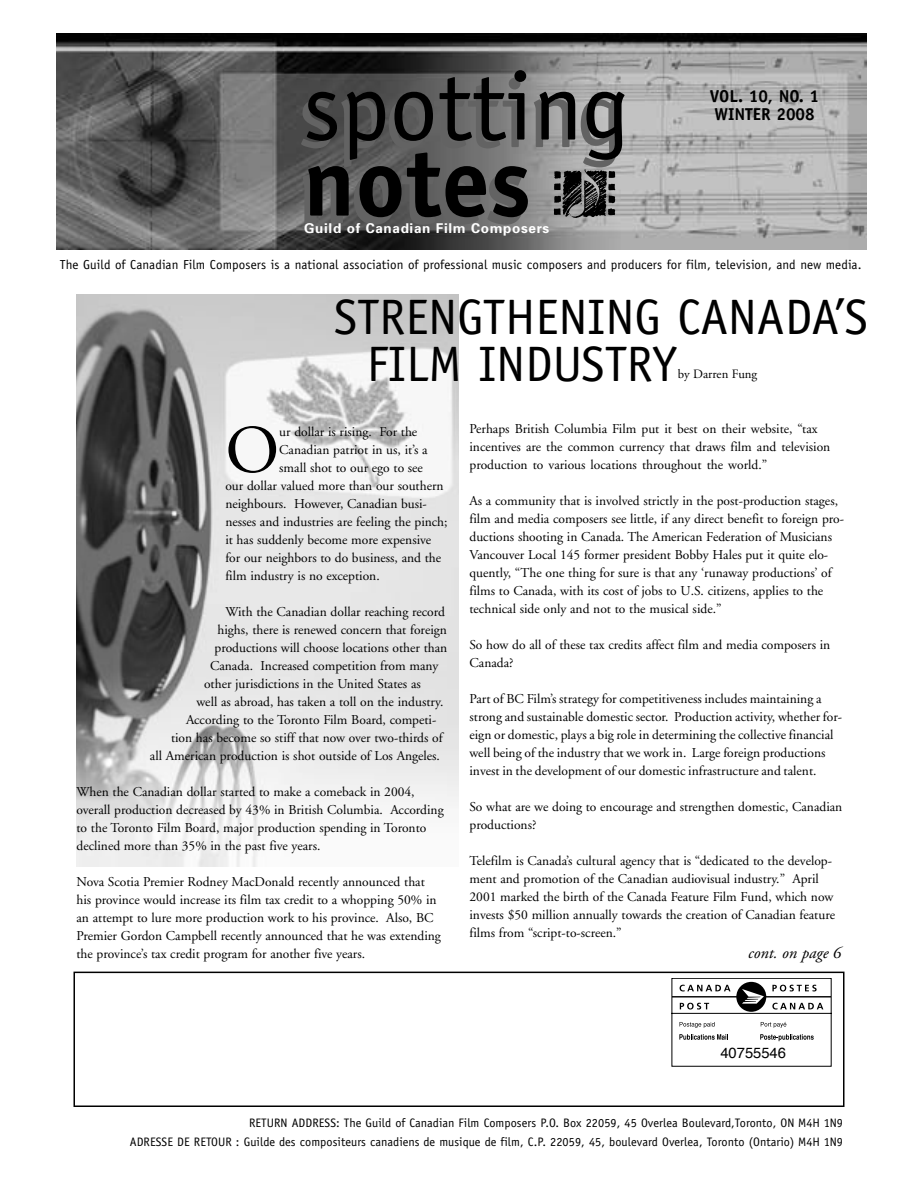
<style>
.page{position:relative;width:918px;height:1188px;background:#fff}
.page>*{position:absolute;margin:0;border:0;box-sizing:border-box;transform-origin:0 0}
.t1{font:96.9px "Officina Sans";color:#000}
.t2{font:700 96.9px "Officina Sans";color:#000}
.t3{font:67.8px "Adobe Garamond";color:#000}
.t4{font:49.95px/46.5px "Officina Sans";color:#000}
.t5{font:700 17.25px/18px "Officina Sans";color:#000}
.t6{font:italic 16.5px "Adobe Garamond";color:#000}
.t7{font:14.7px "Helvetica";color:#000}
.t8{font:13.5px/18px "Adobe Garamond";color:#000}
.t9{font:700 13.5px "Univers";letter-spacing:.05em;color:#fff}
.t10{font:13.05px "Officina Sans";letter-spacing:.01em;color:#000}
.t11{font:12.75px "Adobe Garamond";color:#000}
.t12{font:12.3px/19.2px "Officina Sans";letter-spacing:.005em;color:#000;text-align:right}
</style>
<div class="page">
<img style="left:76px;top:294px;width:383px;height:573px">
<div style="left:73px;top:972px;width:772px;height:135px;border:2px solid #000"></div>
<img style="left:56px;top:34px;width:810px;height:215px">
<svg style="left:554px;top:169px;width:61px;height:49px;background:#4b4b4b"></svg>
<div style="left:669px;top:977px;width:163px;height:91px;background:linear-gradient(to bottom,#636363,#656565)"></div>
<svg style="left:672px;top:978px;width:159px;height:89px"></svg>
<h1 class="t1" style="left:303px;top:50px;width:328px">spotting</h1>
<h1 class="t2" style="left:303px;top:122px;width:229px">notes</h1>
<p class="t9" style="left:304px;top:220px;width:247px">Guild of Canadian Film Composers</p>
<p class="t5" style="left:710px;top:87px;width:111px">VOL. 10, NO. 1<br>WINTER 2008</p>
<p class="t10" style="left:60px;top:257px;width:803px">The Guild of Canadian Film Composers is a national association of professional music composers and producers for film, television, and new media.</p>
<h3 class="t4" style="left:367px;top:294px;width:503px;text-indent:-33px">STRENGTHENING CANADA’S<br>FILM INDUSTRY</h3>
<p class="t11" style="left:678px;top:367px;width:81px">by Darren Fung</p>
<h2 class="t3" style="left:225px;top:414px;width:55px">O</h2>
<p class="t8" style="left:279px;top:423px;width:140px">ur dollar is rising. For the</p>
<p class="t8" style="left:279px;top:441px;width:150px">Canadian patriot in us, it’s a</p>
<p class="t8" style="left:279px;top:459px;width:145px">small shot to our ego to see</p>
<p class="t8" style="left:225px;top:477px;width:220px">our dollar valued more than our southern</p>
<p class="t8" style="left:225px;top:495px;width:203px">neighbours. However, Canadian busi-</p>
<p class="t8" style="left:225px;top:513px;width:224px">nesses and industries are feeling the pinch;</p>
<p class="t8" style="left:225px;top:531px;width:207px">it has suddenly become more expensive</p>
<p class="t8" style="left:225px;top:549px;width:217px">for our neighbors to do business, and the</p>
<p class="t8" style="left:225px;top:567px;width:156px">film industry is no exception.</p>
<p class="t8" style="left:225px;top:603px;width:221px">With the Canadian dollar reaching record</p>
<p class="t8" style="left:217px;top:621px;width:231px">highs, there is renewed concern that foreign</p>
<p class="t8" style="left:214px;top:639px;width:234px">productions will choose locations other than</p>
<p class="t8" style="left:210px;top:657px;width:230px">Canada. Increased competition from many</p>
<p class="t8" style="left:204px;top:675px;width:218px">other jurisdictions in the United States as</p>
<p class="t8" style="left:197px;top:693px;width:248px">well as abroad, has taken a toll on the industry.</p>
<p class="t8" style="left:186px;top:711px;width:252px">According to the Toronto Film Board, competi-</p>
<p class="t8" style="left:171px;top:729px;width:273px">tion has become so stiff that now over two-thirds of</p>
<p class="t8" style="left:150px;top:747px;width:292px">all American production is shot outside of Los Angeles.</p>
<p class="t8" style="left:77px;top:783px;width:369px">When the Canadian dollar started to make a comeback in 2004, overall production decreased by 43% in British Columbia. According to the Toronto Film Board, major production spending in Toronto declined more than 35% in the past five years.</p>
<p class="t8" style="left:77px;top:873px;width:366px">Nova Scotia Premier Rodney MacDonald recently announced that his province would increase its film tax credit to a whopping 50% in an attempt to lure more production work to his province. Also, BC Premier Gordon Campbell recently announced that he was extending the province’s tax credit program for another five years.</p>
<p class="t8" style="left:470px;top:420px;width:362px">Perhaps British Columbia Film put it best on their website, “tax incentives are the common currency that draws film and television production to various locations throughout the world.”</p>
<p class="t8" style="left:469px;top:492px;width:376px">As a community that is involved strictly in the post-production stages, film and media composers see little, if any direct benefit to foreign pro&shy;ductions shooting in Canada. The American Federation of Musicians Vancouver Local 145 former president Bobby Hales put it quite elo&shy;quently, “The one thing for sure is that any ‘runaway productions’ of films to Canada, with its cost of jobs to U.S. citizens, applies to the technical side only and not to the musical side.”</p>
<p class="t8" style="left:470px;top:636px;width:362px">So how do all of these tax credits affect film and media composers in<br>Canada?</p>
<p class="t8" style="left:469px;top:690px;width:374px">Part of BC Film’s strategy for competitiveness includes maintaining a strong and sustainable domestic sector. Production activity, whether for&shy;eign or domestic, plays a big role in determining the collective financial well being of the industry that we work in. Large foreign productions invest in the development of our domestic infrastructure and talent.</p>
<p class="t8" style="left:469px;top:798px;width:374px">So what are we doing to encourage and strengthen domestic, Canadian productions?</p>
<p class="t8" style="left:469px;top:852px;width:367px">Telefilm is Canada’s cultural agency that is “dedicated to the develop&shy;ment and promotion of the Canadian audiovisual industry.” April 2001 marked the birth of the Canada Feature Film Fund, which now invests $50 million annually towards the creation of Canadian feature films from “script-to-screen.”</p>
<p class="t6" style="left:748px;top:944px;width:94px">cont. on page 6</p>
<p class="t7" style="left:720px;top:1040px;width:67px">40755546</p>
<p class="t12" style="left:130px;top:1113px;width:715px">RETURN ADDRESS: The Guild of Canadian Film Composers P.O. Box 22059, 45 Overlea Boulevard,Toronto, ON M4H 1N9<br>ADRESSE DE RETOUR : Guilde des compositeurs canadiens de musique de film, C.P. 22059, 45, boulevard Overlea, Toronto (Ontario) M4H 1N9</p>
</div>
